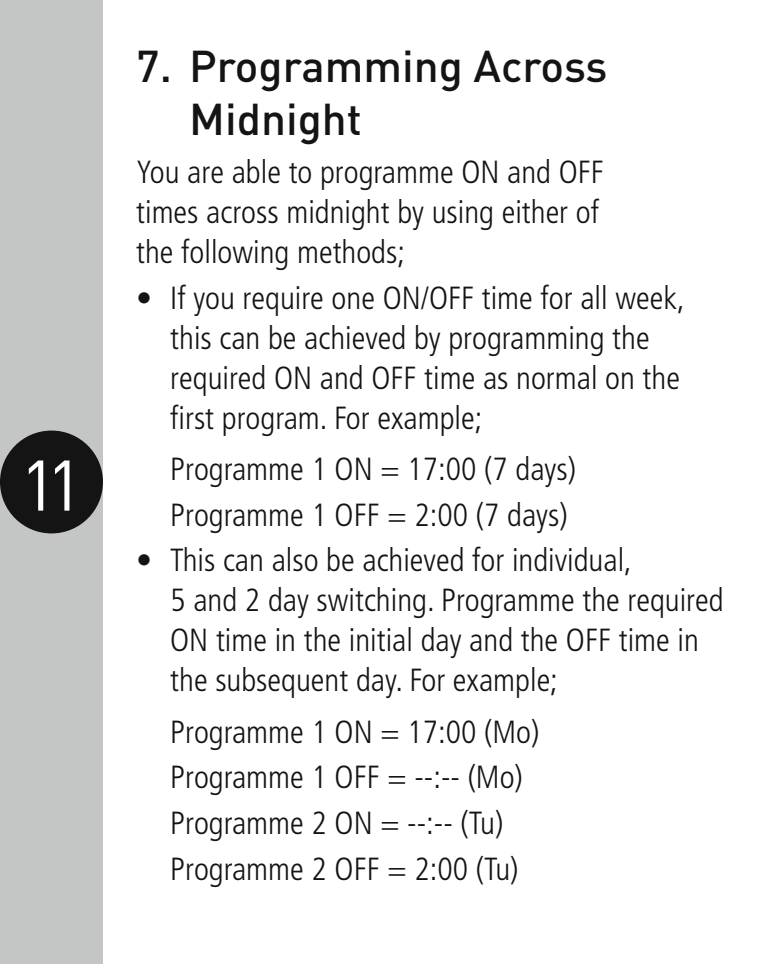
<style>
.page{position:relative;width:772px;height:964px;background:#fff}
.page>*{position:absolute;margin:0;border:0;box-sizing:border-box;transform-origin:0 0}
.t1{font:70.4px "DIN";color:#fff}
.t2{font:500 44px/52.8px "DIN";color:#141415}
.t3{font:300 condensed 32px/40px "Frutiger LT";color:#141415}
</style>
<div class="page">
<div style="left:0;top:0;width:103px;height:964px;background:#c4c5c5"></div>
<div style="left:0;top:430px;width:103px;height:103px;background:#141415;border-radius:50%"></div>
<h1 class="t1" style="left:20px;top:441px;width:64px">11</h1>
<h2 class="t2" style="left:189px;top:38px;width:419px;text-indent:-53px">7. Programming Across<br>Midnight</h2>
<p class="t3" style="left:136px;top:152px;width:469px">You are able to programme ON and OFF times across midnight by using either of the following methods;</p>
<p class="t3" style="left:170px;top:278px;width:515px;text-indent:-34px">• If you require one ON/OFF time for all week, this can be achieved by programming the required ON and OFF time as normal on the first program. For example;</p>
<p class="t3" style="left:170px;top:446px;width:407px;line-height:45.6px">Programme 1 ON = 17:00 (7 days)<br>Programme 1 OFF = 2:00 (7 days)</p>
<p class="t3" style="left:170px;top:541px;width:554px;text-indent:-34px">• This can also be achieved for individual,<br>5 and 2 day switching. Programme the required ON time in the initial day and the OFF time in the subsequent day. For example;</p>
<p class="t3" style="left:170px;top:709px;width:370px;line-height:45.6px">Programme 1 ON = 17:00 (Mo)<br>Programme 1 OFF = --:-- (Mo)<br>Programme 2 ON = --:-- (Tu)<br>Programme 2 OFF = 2:00 (Tu)</p>
</div>
